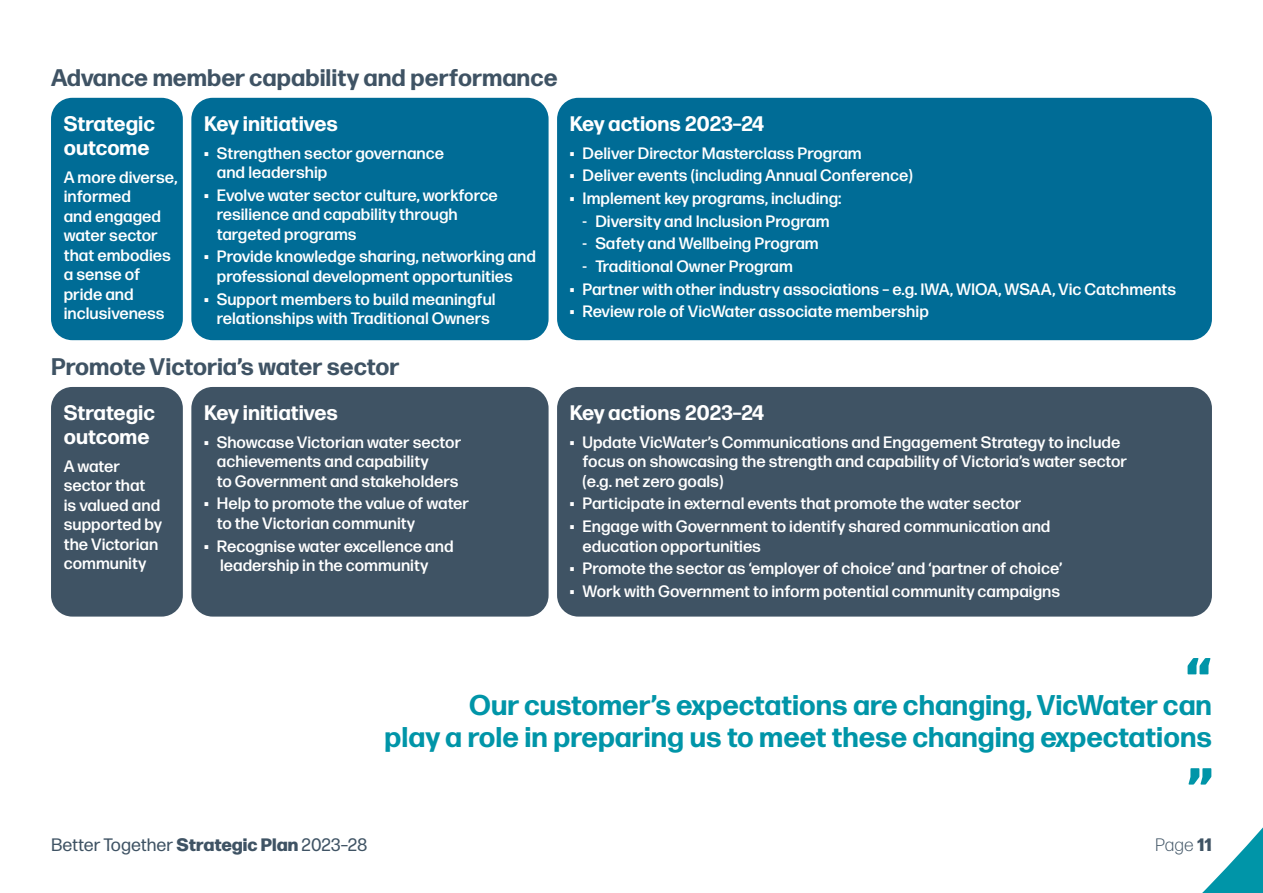
<style>
.page{position:relative;width:1263px;height:893px;background:#fff}
.page>*{position:absolute;margin:0;border:0;box-sizing:border-box;transform-origin:0 0}
.t1{font:700 63px "Forma DJR Micro";color:#0095a8}
.t2{font:700 28.5px/31.5px "Forma DJR Micro";color:#0095a8;text-align:right}
.t3{font:700 24px "Forma DJR Micro";color:#3f5364}
.t4{font:700 21px/24px "Forma DJR Micro";color:#fff}
.t5{font:18px "Forma DJR Micro";color:#3f5364}
.t6{font:300 18px "Forma DJR Micro";color:#3f5364}
.t7{font:500 16.5px/19.5px "Forma DJR Micro";color:#fff}
.s1{font-family:"Forma DJR Text";font-weight:800}
</style>
<div class="page">
<svg style="left:996px;top:97px;width:267px;height:796px"></svg>
<div style="left:51px;top:98px;width:132px;height:242px;background:#006c96;border-radius:21px"></div>
<div style="left:51px;top:387px;width:132px;height:230px;background:#3f5364;border-radius:21px"></div>
<div style="left:191px;top:98px;width:358px;height:242px;background:#006c96;border-radius:21px"></div>
<div style="left:191px;top:387px;width:358px;height:230px;background:#3f5364;border-radius:21px"></div>
<div style="left:557px;top:98px;width:655px;height:242px;background:#006c96;border-radius:21px"></div>
<div style="left:557px;top:387px;width:655px;height:230px;background:#3f5364;border-radius:21px"></div>
<h3 class="t3" style="left:51px;top:68px;width:508px">Advance member capability and performance</h3>
<p class="t4" style="left:64px;top:113px;width:93px">Strategic outcome</p>
<p class="t7" style="left:64px;top:169px;width:115px">A more diverse, informed<br>and engaged water sector that embodies a sense of pride and inclusiveness</p>
<p class="t4" style="left:204px;top:113px;width:135px">Key initiatives</p>
<p class="t7" style="left:217px;top:145px;width:229px;text-indent:-13px">• Strengthen sector governance and leadership</p>
<p class="t7" style="left:217px;top:187px;width:283px;text-indent:-13px">• Evolve water sector culture, workforce resilience and capability through targeted programs</p>
<p class="t7" style="left:217px;top:249px;width:321px;text-indent:-13px">• Provide knowledge sharing, networking and professional development opportunities</p>
<p class="t7" style="left:204px;top:291px;width:293px;text-align:center">• Support members to build meaningful relationships with Traditional Owners</p>
<h3 class="t3" style="left:51px;top:357px;width:350px">Promote Victoria’s water sector</h3>
<p class="t4" style="left:64px;top:402px;width:93px">Strategic outcome</p>
<p class="t7" style="left:64px;top:458px;width:100px">A water sector that is valued and supported by the Victorian community</p>
<p class="t4" style="left:204px;top:402px;width:135px">Key initiatives</p>
<p class="t7" style="left:217px;top:434px;width:246px;text-indent:-13px">• Showcase Victorian water sector achievements and capability<br>to Government and stakeholders</p>
<p class="t7" style="left:217px;top:496px;width:254px;text-indent:-13px">• Help to promote the value of water to the Victorian community</p>
<p class="t7" style="left:204px;top:538px;width:251px;text-align:center">• Recognise water excellence and leadership in the community</p>
<p class="t4" style="left:570px;top:113px;width:196px">Key actions 2023–24</p>
<p class="t7" style="left:570px;top:145px;width:293px">• Deliver Director Masterclass Program</p>
<p class="t7" style="left:570px;top:167px;width:344px">• Deliver events (including Annual Conference)</p>
<p class="t7" style="left:570px;top:190px;width:273px">• Implement key programs, including:</p>
<p class="t7" style="left:583px;top:213px;width:248px">- Diversity and Inclusion Program</p>
<p class="t7" style="left:583px;top:235px;width:238px">- Safety and Wellbeing Program</p>
<p class="t7" style="left:583px;top:258px;width:212px">- Traditional Owner Program</p>
<p class="t7" style="left:570px;top:281px;width:608px">• Partner with other industry associations – e.g. IWA, WIOA, WSAA, Vic Catchments</p>
<p class="t7" style="left:570px;top:303px;width:361px">• Review role of VicWater associate membership</p>
<p class="t4" style="left:570px;top:402px;width:196px">Key actions 2023–24</p>
<p class="t7" style="left:583px;top:434px;width:546px;text-indent:-13px">• Update VicWater’s Communications and Engagement Strategy to include focus on showcasing the strength and capability of Victoria’s water sector (e.g. net zero goals)</p>
<p class="t7" style="left:570px;top:496px;width:453px">• Participate in external events that promote the water sector</p>
<p class="t7" style="left:583px;top:518px;width:469px;text-indent:-13px">• Engage with Government to identify shared communication and education opportunities</p>
<p class="t7" style="left:570px;top:560px;width:494px">• Promote the sector as ‘employer of choice’ and ‘partner of choice’</p>
<p class="t7" style="left:570px;top:583px;width:492px">• Work with Government to inform potential community campaigns</p>
<h1 class="t1" style="left:1186px;top:655px;width:28px">“</h1>
<h2 class="t2" style="left:384px;top:692px;width:829px">Our customer’s expectations are changing, VicWater can<br>play a role in preparing us to meet these changing expectations</h2>
<h1 class="t1" style="left:1187px;top:765px;width:28px">”</h1>
<p class="t5" style="left:51px;top:838px;width:318px">Better Together <span class="s1">Strategic Plan</span> 2023–28</p>
<p class="t6" style="left:1155px;top:838px;width:58px">Page <span class="s1">11</span></p>
</div>
